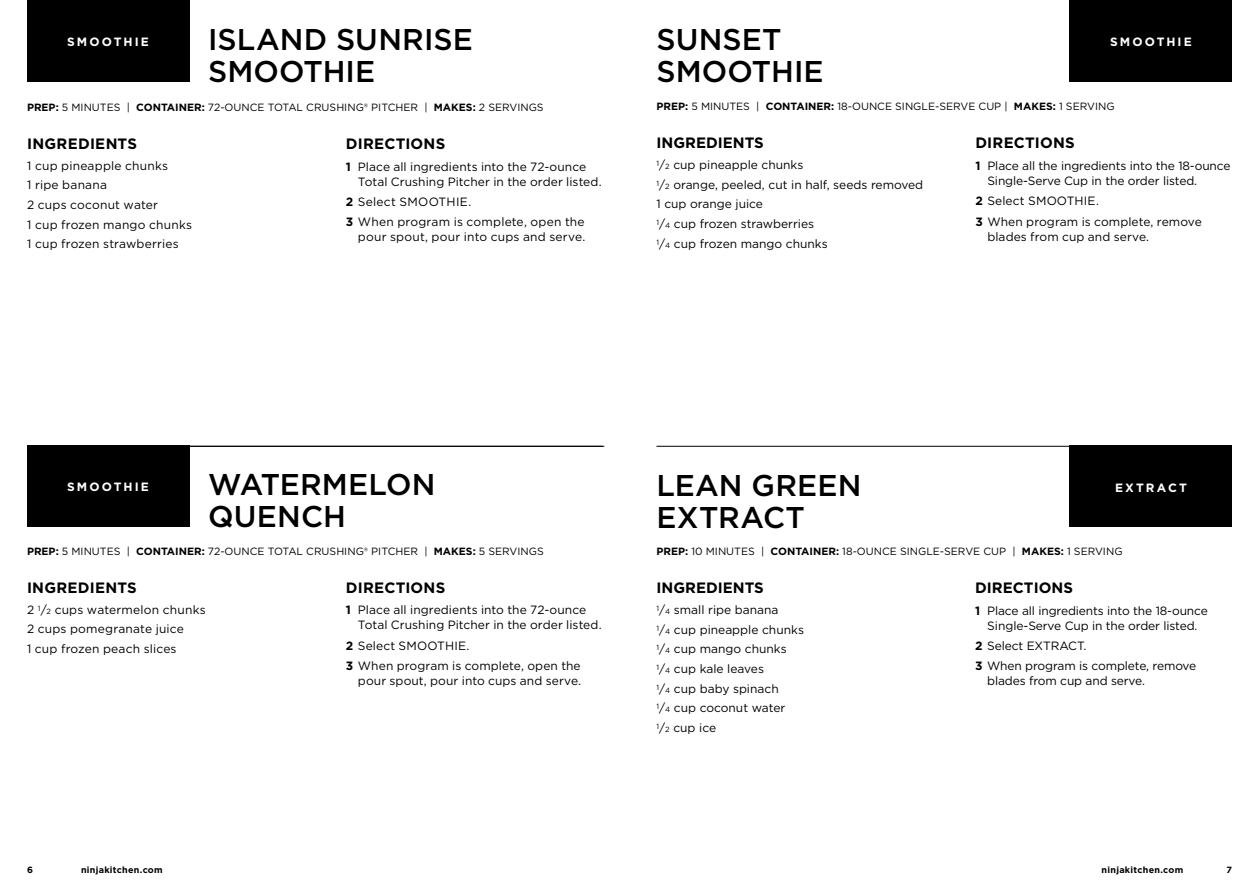
<style>
.page{position:relative;width:1259px;height:893px;background:#fff}
.page>*{position:absolute;margin:0;border:0;box-sizing:border-box;transform-origin:0 0}
.t1{font:500 30px/31.5px "Gotham";letter-spacing:.005em;color:#000}
.t2{font:700 15px "Gotham";letter-spacing:.01em;color:#000}
.t3{font:12px/19.6px "Gotham";color:#000}
.t4{font:12px/20.4px "Gotham";letter-spacing:.02em;color:#000}
.t5{font:700 12px "Gotham";letter-spacing:.175em;color:#fff}
.t6{font:10.5px "Gotham";color:#000}
.t7{font:700 9px "Gotham";letter-spacing:.03em;color:#000}
.s1{font-weight:700}
.s2{font-size:7.5px}
</style>
<div class="page">
<div style="left:27px;top:0;width:162px;height:81px;background:#000"></div>
<div style="left:1070px;top:0;width:162px;height:81px;background:#000"></div>
<div style="left:27px;top:446px;width:162px;height:81px;background:#000"></div>
<hr style="left:656px;top:446px;width:576px;height:1px;background:#000">
<div style="left:1070px;top:446px;width:162px;height:81px;background:#000"></div>
<hr style="left:29px;top:446px;width:575px;height:1px;background:#000">
<h1 class="t1" style="left:208px;top:24px;width:266px">ISLAND SUNRISE<br>SMOOTHIE</h1>
<h1 class="t1" style="left:656px;top:24px;width:169px">SUNSET<br>SMOOTHIE</h1>
<p class="t5" style="left:67px;top:34px;width:83px">SMOOTHIE</p>
<p class="t5" style="left:1110px;top:34px;width:83px">SMOOTHIE</p>
<p class="t6" style="left:27px;top:101px;width:518px"><span class="s1">PREP:</span> 5 MINUTES | <span class="s1">CONTAINER:</span> 72-OUNCE TOTAL CRUSHING® PITCHER | <span class="s1">MAKES:</span> 2 SERVINGS</p>
<p class="t2" style="left:346px;top:134px;width:101px">DIRECTIONS</p>
<p class="t3" style="left:358px;top:159px;width:245px;line-height:15px;text-indent:-12px"><span class="s1">1</span> Place all ingredients into the 72-ounce<br>Total Crushing Pitcher in the order listed.</p>
<p class="t4" style="left:346px;top:191px;width:240px"><span class="s1">2</span> Select SMOOTHIE.<br><span class="s1">3</span> When program is complete, open the</p>
<p class="t3" style="left:358px;top:227px;width:229px">pour spout, pour into cups and serve.</p>
<p class="t2" style="left:27px;top:134px;width:111px">INGREDIENTS</p>
<p class="t3" style="left:27px;top:155px;width:166px">1 cup pineapple chunks<br>1 ripe banana<br>2 cups coconut water<br>1 cup frozen mango chunks<br>1 cup frozen strawberries</p>
<p class="t6" style="left:656px;top:100px;width:459px"><span class="s1">PREP:</span> 5 MINUTES | <span class="s1">CONTAINER:</span> 18-OUNCE SINGLE-SERVE CUP | <span class="s1">MAKES:</span> 1 SERVING</p>
<p class="t2" style="left:975px;top:133px;width:101px">DIRECTIONS</p>
<p class="t3" style="left:987px;top:158px;width:245px;line-height:15px;text-indent:-12px"><span class="s1">1</span> Place all the ingredients into the 18-ounce<br>Single-Serve Cup in the order listed.</p>
<p class="t3" style="left:975px;top:191px;width:228px;line-height:20.4px"><span class="s1">2</span> Select SMOOTHIE.<br><span class="s1">3</span> When program is complete, remove</p>
<p class="t3" style="left:987px;top:226px;width:163px">blades from cup and serve.</p>
<p class="t2" style="left:656px;top:133px;width:109px">INGREDIENTS</p>
<p class="t3" style="left:656px;top:155px;width:268px"><sup>1</sup>/<span class="s2">2</span> cup pineapple chunks<br><sup>1</sup>/<span class="s2">2</span> orange, peeled, cut in half, seeds removed<br>1 cup orange juice<br><sup>1</sup>/<span class="s2">4</span> cup frozen strawberries<br><sup>1</sup>/<span class="s2">4</span> cup frozen mango chunks</p>
<h1 class="t1" style="left:208px;top:469px;width:229px">WATERMELON<br>QUENCH</h1>
<p class="t6" style="left:27px;top:544px;width:518px"><span class="s1">PREP:</span> 5 MINUTES | <span class="s1">CONTAINER:</span> 72-OUNCE TOTAL CRUSHING® PITCHER | <span class="s1">MAKES:</span> 5 SERVINGS</p>
<p class="t2" style="left:346px;top:577px;width:101px">DIRECTIONS</p>
<p class="t3" style="left:358px;top:602px;width:245px;line-height:15px;text-indent:-12px"><span class="s1">1</span> Place all ingredients into the 72-ounce<br>Total Crushing Pitcher in the order listed.</p>
<p class="t3" style="left:346px;top:635px;width:236px;line-height:20.4px"><span class="s1">2</span> Select SMOOTHIE.<br><span class="s1">3</span> When program is complete, open the</p>
<p class="t3" style="left:358px;top:671px;width:225px">pour spout, pour into cups and serve.</p>
<p class="t5" style="left:67px;top:479px;width:83px">SMOOTHIE</p>
<p class="t2" style="left:27px;top:577px;width:111px">INGREDIENTS</p>
<p class="t3" style="left:27px;top:599px;width:180px">2 <sup>1</sup>/<span class="s2">2</span> cups watermelon chunks<br>2 cups pomegranate juice<br>1 cup frozen peach slices</p>
<h1 class="t1" style="left:656px;top:469px;width:206px">LEAN GREEN<br>EXTRACT</h1>
<p class="t6" style="left:656px;top:545px;width:467px"><span class="s1">PREP:</span> 10 MINUTES | <span class="s1">CONTAINER:</span> 18-OUNCE SINGLE-SERVE CUP | <span class="s1">MAKES:</span> 1 SERVING</p>
<p class="t2" style="left:975px;top:578px;width:99px">DIRECTIONS</p>
<p class="t3" style="left:975px;top:603px;width:234px;line-height:15px;text-align:center"><span class="s1">1</span> Place all ingredients into the 18-ounce<br>Single-Serve Cup in the order listed.</p>
<p class="t3" style="left:975px;top:635px;width:223px;line-height:20.4px"><span class="s1">2</span> Select EXTRACT.<br><span class="s1">3</span> When program is complete, remove</p>
<p class="t3" style="left:987px;top:671px;width:159px">blades from cup and serve.</p>
<p class="t5" style="left:1115px;top:479px;width:73px">EXTRACT</p>
<p class="t2" style="left:656px;top:578px;width:109px">INGREDIENTS</p>
<p class="t3" style="left:656px;top:600px;width:149px"><sup>1</sup>/<span class="s2">4</span> small ripe banana<br><sup>1</sup>/<span class="s2">4</span> cup pineapple chunks<br><sup>1</sup>/<span class="s2">4</span> cup mango chunks<br><sup>1</sup>/<span class="s2">4</span> cup kale leaves<br><sup>1</sup>/<span class="s2">4</span> cup baby spinach<br><sup>1</sup>/<span class="s2">4</span> cup coconut water<br><sup>1</sup>/<span class="s2">2</span> cup ice</p>
<p class="t7" style="left:27px;top:864px;width:7px">6</p>
<p class="t7" style="left:81px;top:864px;width:83px">ninjakitchen.com</p>
<p class="t7" style="left:1101px;top:864px;width:83px">ninjakitchen.com</p>
<p class="t7" style="left:1226px;top:864px;width:7px">7</p>
</div>
